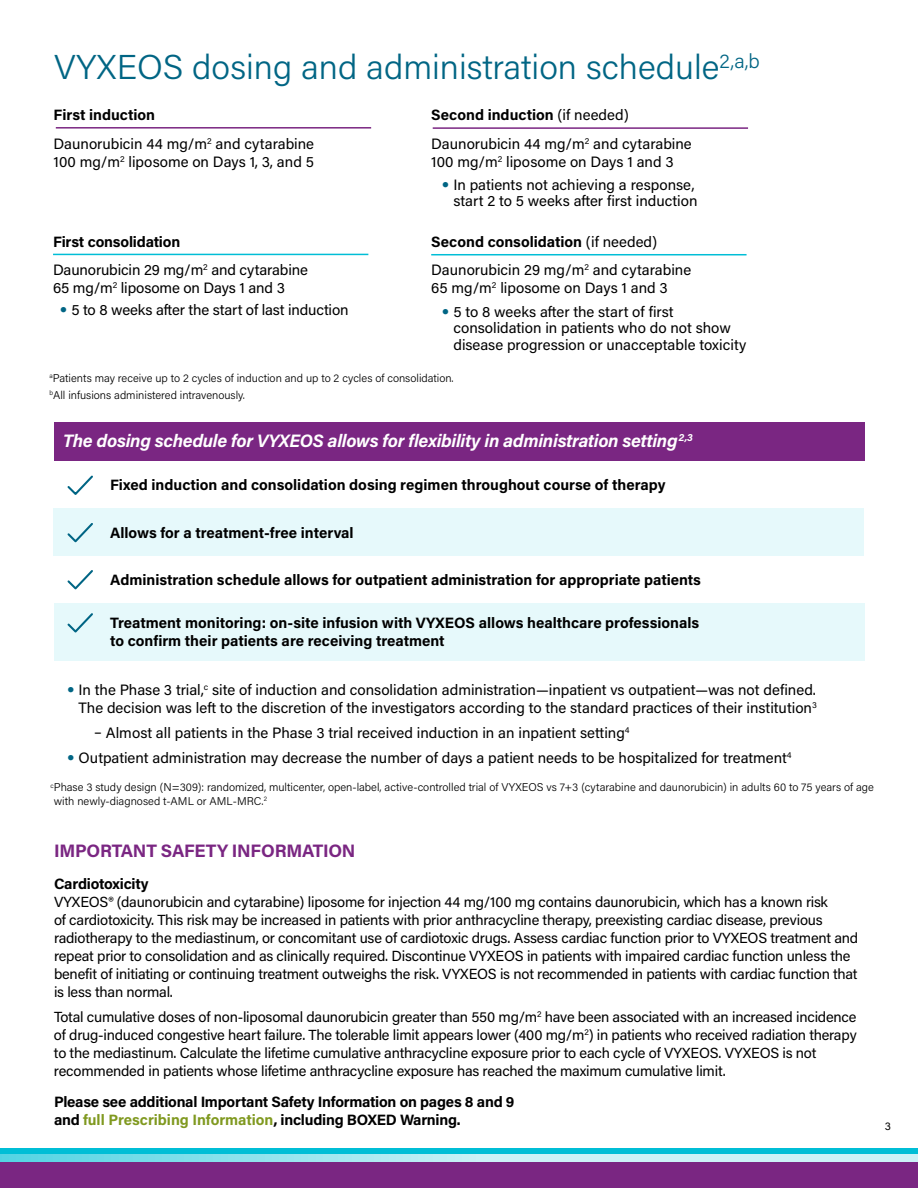
<style>
.page{position:relative;width:918px;height:1188px;background:#fff}
.page>*{position:absolute;margin:0;border:0;box-sizing:border-box;transform-origin:0 0}
.t1{font:300 34.5px "Acumin Pro";color:#006584}
.t2{font:italic 700 18px "Acumin Pro";letter-spacing:-.015em;color:#fff}
.t3{font:700 18px "Acumin Pro";letter-spacing:-.015em;color:#7a2682}
.t4{font:15px/28.8px "Acumin Pro";color:#000}
.t5{font:700 15px/18px "Acumin Pro";letter-spacing:-.005em;color:#000}
.t6{font:14.7px/18px "Acumin Pro";letter-spacing:-.015em;color:#000}
.t7{font:300 11.25px/13.5px "Acumin Pro";color:#000}
.t8{font:11.25px "Acumin Pro";color:#000}
.s1{font-weight:700}
.s2{font-family:"Helvetica Neue LT Std";color:#006584}
.s3{color:#809920}
</style>
<div class="page">
<hr style="left:56px;top:127px;width:315px;height:2px;background:#7a2682">
<hr style="left:53px;top:254px;width:315px;height:1px;background:#00bed6">
<hr style="left:431px;top:254px;width:316px;height:1px;background:#00bed6">
<hr style="left:433px;top:127px;width:315px;height:2px;background:#7a2682">
<div style="left:54px;top:509px;width:810px;height:47px;background:#e6f9fb"></div>
<div style="left:54px;top:603px;width:810px;height:57px;background:#e6f9fb"></div>
<svg style="left:67px;top:475px;width:26px;height:20px"></svg>
<svg style="left:67px;top:523px;width:26px;height:20px"></svg>
<svg style="left:67px;top:613px;width:26px;height:20px"></svg>
<svg style="left:67px;top:570px;width:26px;height:20px"></svg>
<div style="left:54px;top:422px;width:810px;height:39px;background:#7a2682"></div>
<svg style="left:0;top:1148px;width:918px;height:7px;background:#18c4d9"></svg>
<svg style="left:0;top:1155px;width:918px;height:8px;background:#a5d1e3"></svg>
<div style="left:0;top:1163px;width:918px;height:25px;background:#7a2682"></div>
<h1 class="t1" style="left:54px;top:44px;width:707px">VYXEOS dosing and administration schedule<sup>2,a,b</sup></h1>
<p class="t4" style="left:54px;top:100px;width:262px"><span class="s1">First induction<br></span>Daunorubicin 44 mg/m<sup>2</sup> and cytarabine</p>
<p class="t4" style="left:54px;top:146px;width:262px">100 mg/m<sup>2</sup> liposome on Days 1, 3, and 5</p>
<p class="t4" style="left:53px;top:226px;width:256px"><span class="s1">First consolidation<br></span>Daunorubicin 29 mg/m<sup>2</sup> and cytarabine</p>
<p class="t4" style="left:53px;top:273px;width:233px">65 mg/m<sup>2</sup> liposome on Days 1 and 3</p>
<p class="t4" style="left:60px;top:294px;width:290px"><span class="s2">•</span> 5 to 8 weeks after the start of last induction</p>
<p class="t4" style="left:431px;top:100px;width:262px"><span class="s1">Second induction</span> (if needed)<br>Daunorubicin 44 mg/m<sup>2</sup> and cytarabine</p>
<p class="t4" style="left:431px;top:146px;width:244px">100 mg/m<sup>2</sup> liposome on Days 1 and 3</p>
<p class="t4" style="left:442px;top:176px;width:257px;line-height:16.5px;text-align:right"><span class="s2">•</span> In patients not achieving a response, start 2 to 5 weeks after first induction</p>
<p class="t4" style="left:431px;top:226px;width:262px"><span class="s1">Second consolidation</span> (if needed)<br>Daunorubicin 29 mg/m<sup>2</sup> and cytarabine</p>
<p class="t4" style="left:431px;top:273px;width:238px">65 mg/m<sup>2</sup> liposome on Days 1 and 3</p>
<p class="t4" style="left:453px;top:302px;width:294px;line-height:16.5px;text-indent:-12px"><span class="s2">•</span> 5 to 8 weeks after the start of first consolidation in patients who do not show disease progression or unacceptable toxicity</p>
<p class="t7" style="left:49px;top:371px;width:406px"><sup>a</sup>Patients may receive up to 2 cycles of induction and up to 2 cycles of consolidation.</p>
<p class="t7" style="left:49px;top:388px;width:197px"><sup>b</sup>All infusions administered intravenously.</p>
<p class="t2" style="left:63px;top:428px;width:631px">The dosing schedule for VYXEOS allows for flexibility in administration setting<sup>2,3</sup></p>
<p class="t5" style="left:110px;top:475px;width:557px">Fixed induction and consolidation dosing regimen throughout course of therapy</p>
<p class="t5" style="left:110px;top:523px;width:245px">Allows for a treatment-free interval</p>
<p class="t5" style="left:110px;top:570px;width:592px">Administration schedule allows for outpatient administration for appropriate patients</p>
<p class="t5" style="left:110px;top:613px;width:591px">Treatment monitoring: on-site infusion with VYXEOS allows healthcare professionals to confirm their patients are receiving treatment</p>
<p class="t4" style="left:67px;top:680px;width:751px;line-height:18px;text-align:right"><span class="s2">•</span> In the Phase 3 trial,<sup>c</sup> site of induction and consolidation administration—inpatient vs outpatient—was not defined.<br>The decision was left to the discretion of the investigators according to the standard practices of their institution<sup>3</sup></p>
<p class="t4" style="left:94px;top:718px;width:537px">– Almost all patients in the Phase 3 trial received induction in an inpatient setting<sup>4</sup></p>
<p class="t4" style="left:67px;top:742px;width:726px"><span class="s2">•</span> Outpatient administration may decrease the number of days a patient needs to be hospitalized for treatment<sup>4</sup></p>
<p class="t7" style="left:51px;top:780px;width:825px"><sup>c</sup>Phase 3 study design (N=309): randomized, multicenter, open-label, active-controlled trial of VYXEOS vs 7+3 (cytarabine and daunorubicin) in adults 60 to 75 years of age with newly-diagnosed t-AML or AML-MRC.<sup>2</sup></p>
<p class="t3" style="left:54px;top:838px;width:303px">IMPORTANT SAFETY INFORMATION</p>
<p class="t5" style="left:54px;top:874px;width:96px">Cardiotoxicity</p>
<p class="t6" style="left:54px;top:892px;width:806px">VYXEOS® (daunorubicin and cytarabine) liposome for injection 44 mg/100 mg contains daunorubicin, which has a known risk<br>of cardiotoxicity. This risk may be increased in patients with prior anthracycline therapy, preexisting cardiac disease, previous radiotherapy to the mediastinum, or concomitant use of cardiotoxic drugs. Assess cardiac function prior to VYXEOS treatment and repeat prior to consolidation and as clinically required. Discontinue VYXEOS in patients with impaired cardiac function unless the benefit of initiating or continuing treatment outweighs the risk. VYXEOS is not recommended in patients with cardiac function that is less than normal.</p>
<p class="t6" style="left:54px;top:1007px;width:804px">Total cumulative doses of non-liposomal daunorubicin greater than 550 mg/m<sup>2</sup> have been associated with an increased incidence of drug-induced congestive heart failure. The tolerable limit appears lower (400 mg/m<sup>2</sup>) in patients who received radiation therapy to the mediastinum. Calculate the lifetime cumulative anthracycline exposure prior to each cycle of VYXEOS. VYXEOS is not recommended in patients whose lifetime anthracycline exposure has reached the maximum cumulative limit.</p>
<p class="t5" style="left:54px;top:1092px;width:462px">Please see additional Important Safety Information on pages 8 and 9 and <span class="s3">full Prescribing Information</span>, including BOXED Warning.</p>
<p class="t8" style="left:885px;top:1118px;width:8px">3</p>
</div>
